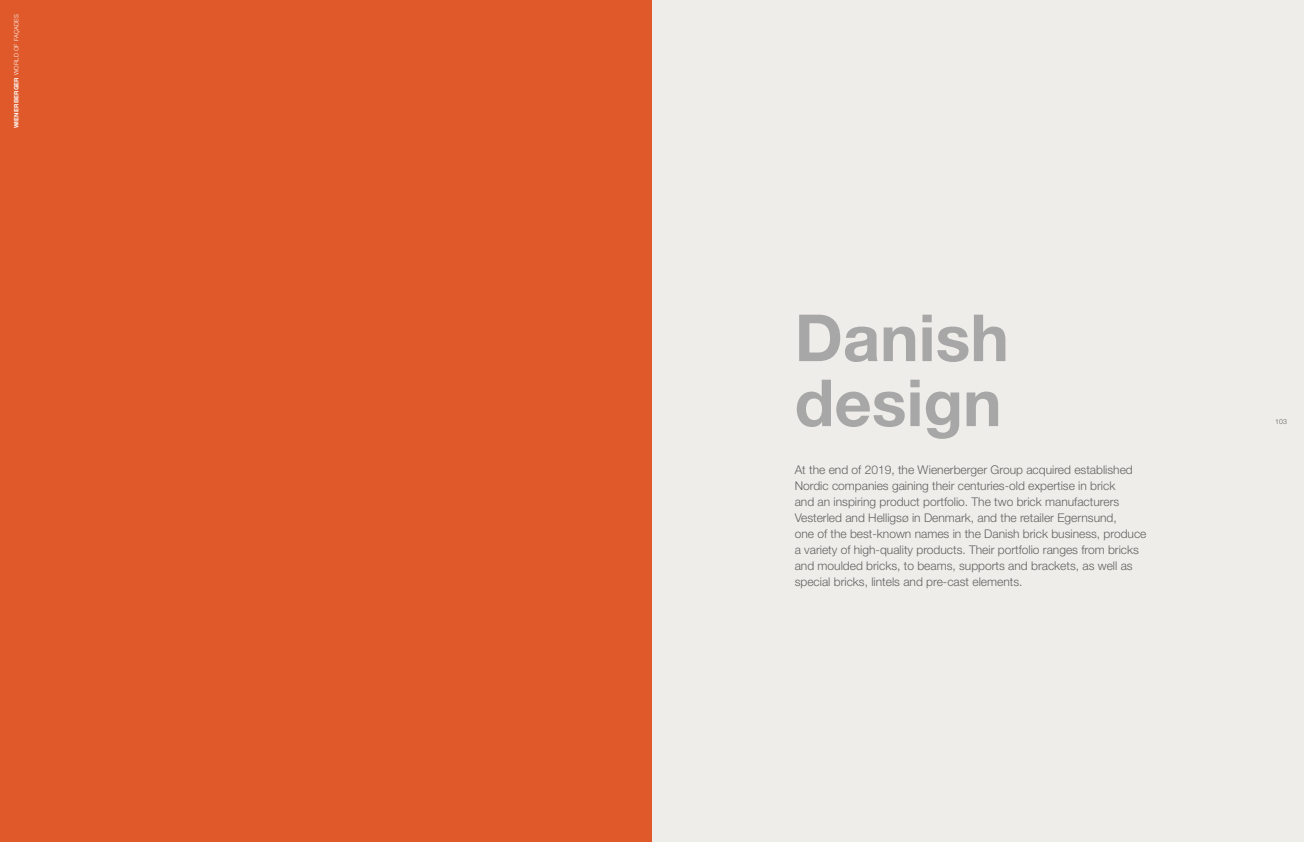
<style>
.page{position:relative;width:1304px;height:842px;background:#fff}
.page>*{position:absolute;margin:0;border:0;box-sizing:border-box;transform-origin:0 0}
.t1{font:700 65px/65px "Helvetica Neue LT Std";color:#a7a7a8}
.t2{font:300 12px/16px "Helvetica Neue LT Std";color:#626261}
.t3{font:300 7px "Helvetica Neue LT Std";color:#626261}
.t4{font:300 6px "Helvetica Neue LT Std";letter-spacing:.03em;color:#fff}
.s1{font-weight:700}
</style>
<div class="page">
<div style="left:0;top:0;width:652px;height:842px;background:#e0592a"></div>
<div style="left:652px;top:0;width:652px;height:842px;background:#efede9"></div>
<p class="t4" style="left:13px;top:128px;width:116px;rotate:-90deg"><span class="s1">WIENERBERGER</span> WORLD OF FAÇADES</p>
<h1 class="t1" style="left:795px;top:304px;width:216px">Danish design</h1>
<p class="t2" style="left:795px;top:462px;width:353px">At the end of 2019, the Wienerberger Group acquired established Nordic companies gaining their centuries-old expertise in brick<br>and an inspiring product portfolio. The two brick manufacturers Vesterled and Helligsø in Denmark, and the retailer Egernsund,<br>one of the best-known names in the Danish brick business, produce a variety of high-quality products. Their portfolio ranges from bricks and moulded bricks, to beams, supports and brackets, as well as special bricks, lintels and pre-cast elements.</p>
<p class="t3" style="left:1275px;top:417px;width:13px">103</p>
</div>
